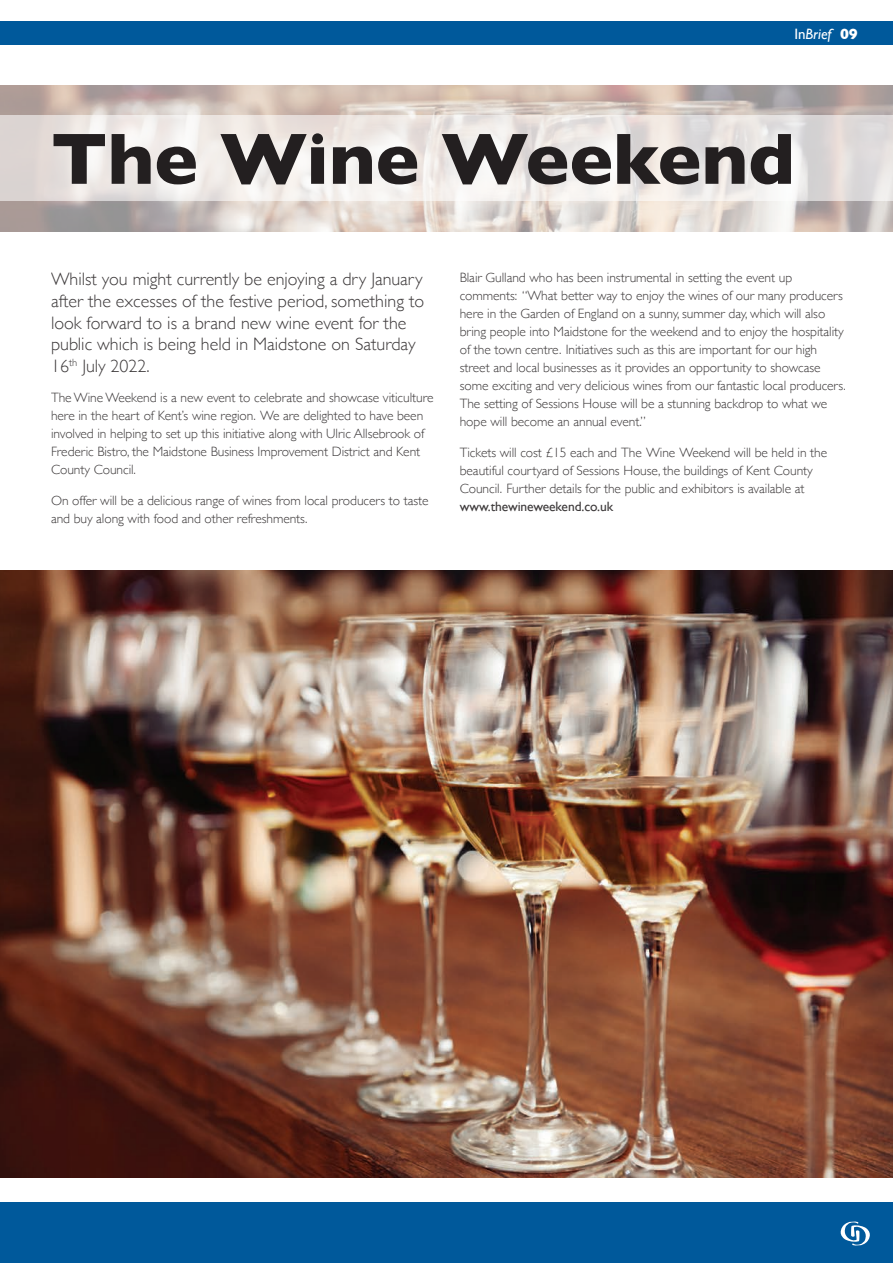
<style>
.page{position:relative;width:893px;height:1263px;background:#fff}
.page>*{position:absolute;margin:0;border:0;box-sizing:border-box;transform-origin:0 0}
.t1{font:700 73.5px "Gill Sans";color:#231f20}
.t2{font:300 18px/21.6px "Gill Sans";color:#231f20}
.t3{font:italic 15px "Gill Sans";color:#fff}
.t4{font:300 13.5px/18px "Gill Sans";letter-spacing:-.005em;color:#231f20}
.t5{font:13.5px "Gill Sans";letter-spacing:-.005em;color:#231f20}
.s1{font-style:normal}
.s2{font-weight:700;font-style:normal}
</style>
<div class="page">
<img style="left:0;top:570px;width:893px;height:608px">
<div style="left:0;top:22px;width:893px;height:23px;background:#00599b"></div>
<div style="left:0;top:1202px;width:893px;height:61px;background:#00599b"></div>
<svg style="left:840px;top:1221px;width:30px;height:25px"></svg>
<svg style="left:0;top:85px;width:893px;height:147px;background:#cdc1bb"></svg>
<svg style="left:0;top:116px;width:893px;height:85px"></svg>
<p class="t3" style="left:794px;top:25px;width:65px"><span class="s1">In</span>Brief <span class="s2">09</span></p>
<p class="t1" style="left:51px;top:101px;width:745px">The Wine Weekend</p>
<h2 class="t2" style="left:51px;top:268px;width:375px">Whilst you might currently be enjoying a dry January after the excesses of the festive period, something to look forward to is a brand new wine event for the public which is being held in Maidstone on Saturday 16<sup>th</sup> July 2022.</h2>
<p class="t4" style="left:51px;top:388px;width:384px">The Wine Weekend is a new event to celebrate and showcase viticulture here in the heart of Kent’s wine region. We are delighted to have been involved in helping to set up this initiative along with Ulric Allsebrook of Frederic Bistro, the Maidstone Business Improvement District and Kent County Council.</p>
<p class="t4" style="left:51px;top:491px;width:379px">On offer will be a delicious range of wines from local producers to taste and buy along with food and other refreshments.</p>
<p class="t4" style="left:460px;top:268px;width:387px">Blair Gulland who has been instrumental in setting the event up comments: “What better way to enjoy the wines of our many producers here in the Garden of England on a sunny, summer day, which will also bring people into Maidstone for the weekend and to enjoy the hospitality of the town centre. Initiatives such as this are important for our high street and local businesses as it provides an opportunity to showcase some exciting and very delicious wines from our fantastic local producers.<br>The setting of Sessions House will be a stunning backdrop to what we hope will become an annual event.”</p>
<p class="t4" style="left:460px;top:443px;width:369px">Tickets will cost £15 each and The Wine Weekend will be held in the beautiful courtyard of Sessions House, the buildings of Kent County<br>Council. Further details for the public and exhibitors is available at</p>
<p class="t5" style="left:460px;top:498px;width:155px">www.thewineweekend.co.uk</p>
</div>
